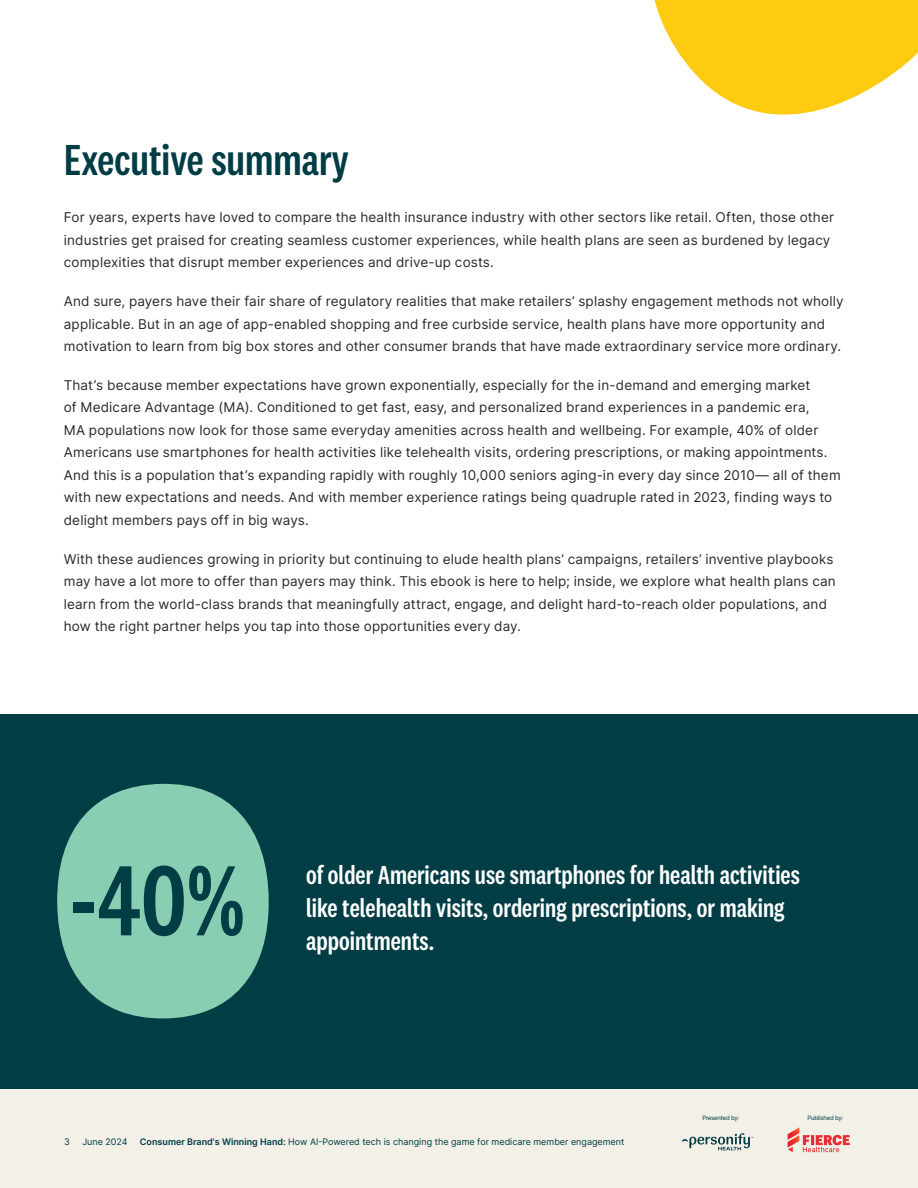
<style>
.page{position:relative;width:918px;height:1188px;background:#fff}
.page>*{position:absolute;margin:0;border:0;box-sizing:border-box;transform-origin:0 0}
.t1{font:500 103.35px "National 2 Condensed";color:#003d45}
.t2{font:500 45px "National 2 Condensed";color:#003c44}
.t3{font:500 27px/33px "National 2 Condensed";color:#fff}
.t4{font:13.5px/22.5px "Inter";letter-spacing:.015em;color:#2a2a2a}
.t5{font:9px "Inter";color:#003c44}
.t6{font:6px "Inter";letter-spacing:-.03em;color:#003c44}
.s1{font-weight:600}
</style>
<div class="page">
<div style="left:0;top:1089px;width:918px;height:99px;background:#f2f0e7"></div>
<div style="left:0;top:714px;width:918px;height:375px;background:#003d45"></div>
<svg style="left:654px;top:0;width:264px;height:115px"></svg>
<svg style="left:682px;top:1133px;width:71px;height:17px"></svg>
<svg style="left:788px;top:1127px;width:62px;height:25px"></svg>
<svg style="left:57px;top:783px;width:212px;height:236px;background:#6db29e"></svg>
<h2 class="t2" style="left:64px;top:135px;width:286px">Executive summary</h2>
<p class="t4" style="left:64px;top:206px;width:772px">For years, experts have loved to compare the health insurance industry with other sectors like retail. Often, those other industries get praised for creating seamless customer experiences, while health plans are seen as burdened by legacy complexities that disrupt member experiences and drive-up costs.</p>
<p class="t4" style="left:64px;top:290px;width:782px">And sure, payers have their fair share of regulatory realities that make retailers’ splashy engagement methods not wholly applicable. But in an age of app-enabled shopping and free curbside service, health plans have more opportunity and motivation to learn from big box stores and other consumer brands that have made extraordinary service more ordinary.</p>
<p class="t4" style="left:64px;top:373px;width:778px">That’s because member expectations have grown exponentially, especially for the in-demand and emerging market<br>of Medicare Advantage (MA). Conditioned to get fast, easy, and personalized brand experiences in a pandemic era,<br>MA populations now look for those same everyday amenities across health and wellbeing. For example, 40% of older Americans use smartphones for health activities like telehealth visits, ordering prescriptions, or making appointments.<br>And this is a population that’s expanding rapidly with roughly 10,000 seniors aging-in every day since 2010— all of them with new expectations and needs. And with member experience ratings being quadruple rated in 2023, finding ways to delight members pays off in big ways.</p>
<p class="t4" style="left:64px;top:547px;width:774px">With these audiences growing in priority but continuing to elude health plans’ campaigns, retailers’ inventive playbooks may have a lot more to offer than payers may think. This ebook is here to help; inside, we explore what health plans can learn from the world-class brands that meaningfully attract, engage, and delight hard-to-reach older populations, and how the right partner helps you tap into those opportunities every day.</p>
<h1 class="t1" style="left:70px;top:844px;width:177px">-40%</h1>
<h3 class="t3" style="left:306px;top:858px;width:495px">of older Americans use smartphones for health activities like telehealth visits, ordering prescriptions, or making appointments.</h3>
<p class="t6" style="left:702px;top:1113px;width:39px">Presented by:</p>
<p class="t6" style="left:807px;top:1114px;width:37px">Published by:</p>
<p class="t5" style="left:64px;top:1135px;width:7px">3</p>
<p class="t5" style="left:82px;top:1135px;width:47px">June 2024</p>
<p class="t5" style="left:140px;top:1135px;width:486px"><span class="s1">Consumer Brand's Winning Hand:</span> How AI-Powered tech is changing the game for medicare member engagement</p>
</div>
